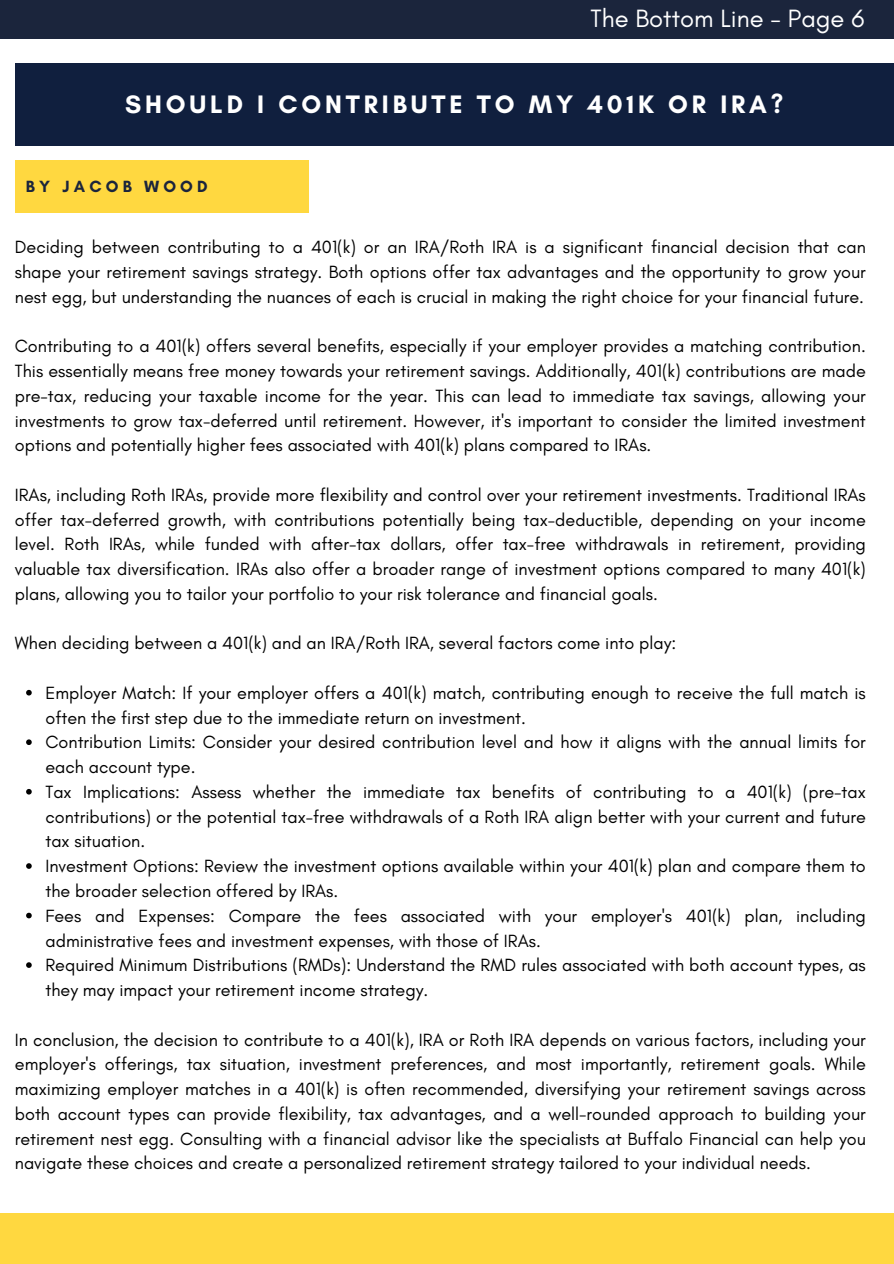
<style>
.page{position:relative;width:894px;height:1264px;background:#fff}
.page>*{position:absolute;margin:0;border:0;box-sizing:border-box;transform-origin:0 0}
.t1{font:700 25.8px "Glacial Indifference";letter-spacing:.15em;color:#fff}
.t2{font:25.5px "Glacial Indifference";color:#fff}
.t3{font:18px/24.8px "Glacial Indifference";color:#000;text-align:justify}
.t4{font:700 16.5px "Glacial Indifference";letter-spacing:.25em;color:#1b253c}
</style>
<div class="page">
<div style="left:0;top:0;width:893px;height:38px;background:#1b253c"></div>
<div style="left:0;top:1235px;width:893px;height:28px;background:#ffd840"></div>
<div style="left:0;top:1212px;width:893px;height:39px;background:#ffd840"></div>
<div style="left:15px;top:63px;width:878px;height:82px;background:#101f3e"></div>
<div style="left:15px;top:160px;width:293px;height:52px;background:#ffd840"></div>
<svg style="left:26px;top:690px;width:6px;height:5px"></svg>
<svg style="left:26px;top:739px;width:6px;height:6px"></svg>
<svg style="left:26px;top:789px;width:6px;height:5px"></svg>
<svg style="left:26px;top:863px;width:6px;height:5px"></svg>
<svg style="left:26px;top:912px;width:6px;height:6px"></svg>
<svg style="left:26px;top:962px;width:6px;height:5px"></svg>
<p class="t2" style="left:590px;top:3px;width:275px">The Bottom Line - Page 6</p>
<h2 class="t1" style="left:125px;top:88px;width:659px">SHOULD I CONTRIBUTE TO MY 401K OR IRA?</h2>
<p class="t4" style="left:26px;top:176px;width:183px">BY JACOB WOOD</p>
<h1 class="t3" style="left:15px;top:234px;width:852px">Deciding between contributing to a 401(k) or an IRA/Roth IRA is a significant financial decision that can shape your retirement savings strategy. Both options offer tax advantages and the opportunity to grow your nest egg, but understanding the nuances of each is crucial in making the right choice for your financial future.</h1>
<p class="t3" style="left:15px;top:333px;width:852px">Contributing to a 401(k) offers several benefits, especially if your employer provides a matching contribution.<br>This essentially means free money towards your retirement savings. Additionally, 401(k) contributions are made pre-tax, reducing your taxable income for the year. This can lead to immediate tax savings, allowing your investments to grow tax-deferred until retirement. However, it's important to consider the limited investment options and potentially higher fees associated with 401(k) plans compared to IRAs.</p>
<h3 class="t3" style="left:15px;top:482px;width:852px">IRAs, including Roth IRAs, provide more flexibility and control over your retirement investments. Traditional IRAs offer tax-deferred growth, with contributions potentially being tax-deductible, depending on your income level. Roth IRAs, while funded with after-tax dollars, offer tax-free withdrawals in retirement, providing valuable tax diversification. IRAs also offer a broader range of investment options compared to many 401(k) plans, allowing you to tailor your portfolio to your risk tolerance and financial goals.</h3>
<p class="t3" style="left:15px;top:630px;width:662px">When deciding between a 401(k) and an IRA/Roth IRA, several factors come into play:</p>
<p class="t3" style="left:45px;top:680px;width:821px">Employer Match: If your employer offers a 401(k) match, contributing enough to receive the full match is often the first step due to the immediate return on investment.</p>
<p class="t3" style="left:45px;top:729px;width:821px">Contribution Limits: Consider your desired contribution level and how it aligns with the annual limits for each account type.</p>
<p class="t3" style="left:45px;top:779px;width:821px">Tax Implications: Assess whether the immediate tax benefits of contributing to a 401(k) (pre-tax contributions) or the potential tax-free withdrawals of a Roth IRA align better with your current and future tax situation.</p>
<p class="t3" style="left:45px;top:853px;width:821px">Investment Options: Review the investment options available within your 401(k) plan and compare them to the broader selection offered by IRAs.</p>
<p class="t3" style="left:45px;top:903px;width:821px">Fees and Expenses: Compare the fees associated with your employer's 401(k) plan, including administrative fees and investment expenses, with those of IRAs.</p>
<p class="t3" style="left:45px;top:952px;width:821px">Required Minimum Distributions (RMDs): Understand the RMD rules associated with both account types, as they may impact your retirement income strategy.</p>
<p class="t3" style="left:15px;top:1026px;width:852px">In conclusion, the decision to contribute to a 401(k), IRA or Roth IRA depends on various factors, including your employer's offerings, tax situation, investment preferences, and most importantly, retirement goals. While maximizing employer matches in a 401(k) is often recommended, diversifying your retirement savings across both account types can provide flexibility, tax advantages, and a well-rounded approach to building your retirement nest egg. Consulting with a financial advisor like the specialists at Buffalo Financial can help you navigate these choices and create a personalized retirement strategy tailored to your individual needs.</p>
</div>
